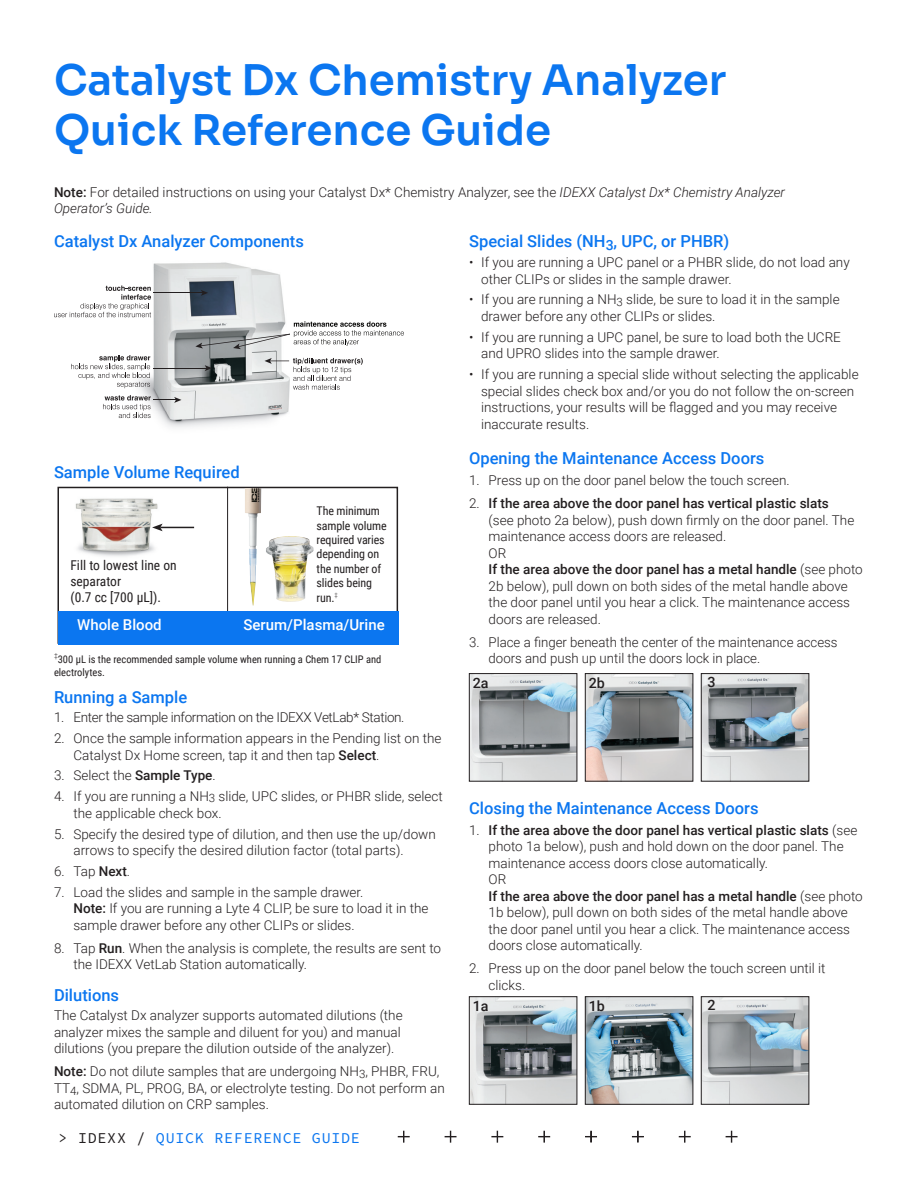
<style>
.page{position:relative;width:918px;height:1188px;background:#fff}
.page>*{position:absolute;margin:0;border:0;box-sizing:border-box;transform-origin:0 0}
.t1{font:42px/50.4px "Sora";color:#0b76f0}
.IDXList_Header{font:500 16.5px "Roboto";color:#0b76f0}
.IDXList{font:500 16.5px "Roboto";color:#0b76f0}
.t2{font:500 15px "Roboto";color:#fff}
.t3{font:15px "Source Code Pro";letter-spacing:.05em;color:#0b76f0}
.IDXTableHeading{font:500 14.25px "Roboto";color:#231f20}
.IDXText{font:300 13.5px/16.5px "Roboto";color:#231f20}
.IDXList_Text-None{font:300 13.5px/16.5px "Roboto";color:#231f20}
.IDXText-2{font:300 13.5px "Roboto";letter-spacing:-.025em;color:#231f20}
.t4{font:13.5px/16.2px "Roboto Condensed";color:#231f20}
.t5{font:12px/14.4px "Roboto Condensed";letter-spacing:-.01em;color:#231f20}
.t6{font:10.5px/12.6px "Roboto Condensed";color:#231f20}
.s1{font-weight:500}
.s2{font-style:italic}
.s3{font-size:11.55px}
.s4{color:#231f20}
</style>
<div class="page">
<img style="left:128px;top:262px;width:176px;height:166px">
<svg style="left:265px;top:358px;width:98px;height:32px"></svg>
<svg style="left:103px;top:395px;width:78px;height:23px"></svg>
<svg style="left:54px;top:285px;width:97px;height:32px"></svg>
<hr style="left:153px;top:292px;width:50px;height:1px;background:#231f20">
<svg style="left:201px;top:290px;width:7px;height:6px"></svg>
<hr style="left:153px;top:368px;width:54px;height:1px;background:#231f20">
<svg style="left:205px;top:365px;width:7px;height:6px"></svg>
<svg style="left:71px;top:355px;width:79px;height:33px"></svg>
<svg style="left:195px;top:321px;width:209px;height:28px"></svg>
<div style="left:57px;top:487px;width:341px;height:157px;border:2px solid #231f20"></div>
<img style="left:75px;top:498px;width:91px;height:59px">
<div style="left:58px;top:611px;width:170px;height:33px;background:#0b76f0"></div>
<hr style="left:160px;top:527px;width:34px;height:1px;background:#231f20">
<svg style="left:152px;top:524px;width:11px;height:7px"></svg>
<div style="left:226px;top:611px;width:172px;height:33px;background:#0b76f0"></div>
<img style="left:245px;top:488px;width:16px;height:118px">
<img style="left:266px;top:536px;width:48px;height:66px">
<hr style="left:227px;top:487px;width:1px;height:124px;background:#231f20">
<img style="left:471px;top:675px;width:104px;height:104px">
<div style="left:469px;top:673px;width:108px;height:108px;border:1px solid #231f20"></div>
<img style="left:587px;top:675px;width:104px;height:104px">
<div style="left:585px;top:673px;width:108px;height:108px;border:1px solid #231f20"></div>
<img style="left:703px;top:675px;width:104px;height:104px">
<div style="left:701px;top:673px;width:108px;height:108px;border:1px solid #231f20"></div>
<img style="left:471px;top:998px;width:104px;height:104px">
<div style="left:469px;top:996px;width:108px;height:108px;border:1px solid #231f20"></div>
<img style="left:587px;top:998px;width:104px;height:104px">
<div style="left:585px;top:996px;width:108px;height:108px;border:1px solid #231f20"></div>
<img style="left:703px;top:998px;width:104px;height:104px">
<div style="left:701px;top:996px;width:108px;height:108px;border:1px solid #231f20"></div>
<svg style="left:398px;top:1131px;width:12px;height:11px"></svg>
<svg style="left:445px;top:1131px;width:11px;height:11px"></svg>
<svg style="left:492px;top:1131px;width:11px;height:11px"></svg>
<svg style="left:538px;top:1131px;width:12px;height:11px"></svg>
<svg style="left:585px;top:1131px;width:12px;height:11px"></svg>
<svg style="left:632px;top:1131px;width:12px;height:11px"></svg>
<svg style="left:679px;top:1131px;width:12px;height:11px"></svg>
<svg style="left:726px;top:1131px;width:11px;height:11px"></svg>
<p class="t1" style="left:54px;top:51px;width:674px">Catalyst Dx Chemistry Analyzer<br>Quick Reference Guide</p>
<p class="IDXText" style="left:54px;top:184px;width:733px"><span class="s1">Note:</span> For detailed instructions on using your Catalyst Dx* Chemistry Analyzer, see the <span class="s2">IDEXX Catalyst Dx* Chemistry Analyzer<br>Operator’s Guide.</span></p>
<p class="IDXList_Header" style="left:54px;top:230px;width:251px">Catalyst Dx Analyzer Components</p>
<p class="IDXList_Header" style="left:54px;top:461px;width:187px">Sample Volume Required</p>
<p class="t4" style="left:70px;top:557px;width:108px">Fill to lowest line on separator<br>(0.7 cc [700 µL]).</p>
<p class="t5" style="left:317px;top:503px;width:72px">The minimum sample volume required varies depending on the number of slides being run.<sup>‡</sup></p>
<p class="t2" style="left:77px;top:614px;width:86px">Whole Blood</p>
<p class="t2" style="left:243px;top:614px;width:143px">Serum/Plasma/Urine</p>
<p class="t6" style="left:54px;top:653px;width:329px"><sup>‡</sup>300 µL is the recommended sample volume when running a Chem 17 CLIP and electrolytes.</p>
<p class="IDXList_Header" style="left:54px;top:685px;width:135px">Running a Sample</p>
<p class="IDXText-2" style="left:54px;top:708px;width:352px">1. Enter the sample information on the IDEXX VetLab* Station.</p>
<p class="IDXText" style="left:74px;top:730px;width:369px;text-indent:-20px">2. Once the sample information appears in the Pending list on the<br>Catalyst Dx Home screen, tap it and then tap <span class="s1">Select</span>.</p>
<p class="IDXText" style="left:54px;top:767px;width:163px">3. Select the <span class="s1">Sample Type</span>.</p>
<p class="IDXText" style="left:74px;top:788px;width:371px;text-indent:-20px">4. If you are running a NH<span class="s3">3</span> slide, UPC slides, or PHBR slide, select the applicable check box.</p>
<p class="IDXText" style="left:74px;top:825px;width:364px;text-indent:-20px">5. Specify the desired type of dilution, and then use the up/down arrows to specify the desired dilution factor (total parts).</p>
<p class="IDXText" style="left:54px;top:862px;width:78px">6. Tap <span class="s1">Next</span>.</p>
<p class="IDXText" style="left:54px;top:883px;width:311px">7. Load the slides and sample in the sample drawer.</p>
<p class="IDXList_Text-None" style="left:74px;top:900px;width:357px"><span class="s1">Note:</span> If you are running a Lyte 4 CLIP, be sure to load it in the sample drawer before any other CLIPs or slides.</p>
<p class="IDXText" style="left:74px;top:939px;width:369px;text-indent:-20px">8. Tap <span class="s1">Run</span>. When the analysis is complete, the results are sent to the IDEXX VetLab Station automatically.</p>
<p class="IDXList_Header" style="left:54px;top:983px;width:67px">Dilutions</p>
<p class="IDXText" style="left:54px;top:1007px;width:350px">The Catalyst Dx analyzer supports automated dilutions (the analyzer mixes the sample and diluent for you) and manual dilutions (you prepare the dilution outside of the analyzer).</p>
<p class="IDXText" style="left:54px;top:1063px;width:392px"><span class="s1">Note:</span> Do not dilute samples that are undergoing NH<sub>3</sub>, PHBR, FRU,<br>TT<sub>4</sub>, SDMA, PL, PROG, BA, or electrolyte testing. Do not perform an automated dilution on CRP samples.</p>
<p class="t3" style="left:58px;top:1127px;width:303px"><span class="s4">&gt; IDEXX /</span> QUICK REFERENCE GUIDE</p>
<p class="IDXList_Header" style="left:469px;top:230px;width:262px">Special Slides (NH<sub>3</sub>, UPC, or PHBR)</p>
<p class="IDXText" style="left:481px;top:254px;width:370px;text-indent:-12px">• If you are running a UPC panel or a PHBR slide, do not load any other CLIPs or slides in the sample drawer.</p>
<p class="IDXText" style="left:481px;top:291px;width:360px;text-indent:-12px">• If you are running a NH<sub>3</sub> slide, be sure to load it in the sample drawer before any other CLIPs or slides.</p>
<p class="IDXText" style="left:481px;top:328px;width:361px;text-indent:-12px">• If you are running a UPC panel, be sure to load both the UCRE and UPRO slides into the sample drawer.</p>
<p class="IDXText" style="left:481px;top:365px;width:379px;text-indent:-12px">• If you are running a special slide without selecting the applicable special slides check box and/or you do not follow the on-screen instructions, your results will be flagged and you may receive inaccurate results.</p>
<p class="IDXList" style="left:469px;top:447px;width:297px">Opening the Maintenance Access Doors</p>
<p class="IDXText" style="left:469px;top:472px;width:322px">1. Press up on the door panel below the touch screen.</p>
<p class="IDXText" style="left:489px;top:495px;width:376px;text-indent:-20px">2. <span class="s1">If the area above the door panel has vertical plastic slats<br></span>(see photo 2a below), push down firmly on the door panel. The maintenance access doors are released.<br>OR<br><span class="s1">If the area above the door panel has a metal handle</span> (see photo 2b below), pull down on both sides of the metal handle above the door panel until you hear a click. The maintenance access doors are released.</p>
<p class="IDXText" style="left:489px;top:633px;width:351px;text-indent:-20px">3. Place a finger beneath the center of the maintenance access doors and push up until the doors lock in place.</p>
<p class="IDXTableHeading" style="left:473px;top:673px;width:17px">2a</p>
<p class="IDXTableHeading" style="left:589px;top:672px;width:18px">2b</p>
<p class="IDXTableHeading" style="left:708px;top:672px;width:10px">3</p>
<p class="IDXList" style="left:469px;top:797px;width:291px">Closing the Maintenance Access Doors</p>
<p class="IDXText" style="left:489px;top:821px;width:376px;text-indent:-20px">1. <span class="s1">If the area above the door panel has vertical plastic slats</span> (see photo 1a below), push and hold down on the door panel. The maintenance access doors close automatically.<br>OR<br><span class="s1">If the area above the door panel has a metal handle</span> (see photo 1b below), pull down on both sides of the metal handle above the door panel until you hear a click. The maintenance access doors close automatically.</p>
<p class="IDXText" style="left:489px;top:960px;width:338px;text-indent:-20px">2. Press up on the door panel below the touch screen until it clicks.</p>
<p class="IDXTableHeading" style="left:473px;top:996px;width:17px">1a</p>
<p class="IDXTableHeading" style="left:589px;top:996px;width:18px">1b</p>
<p class="IDXTableHeading" style="left:708px;top:995px;width:10px">2</p>
</div>
